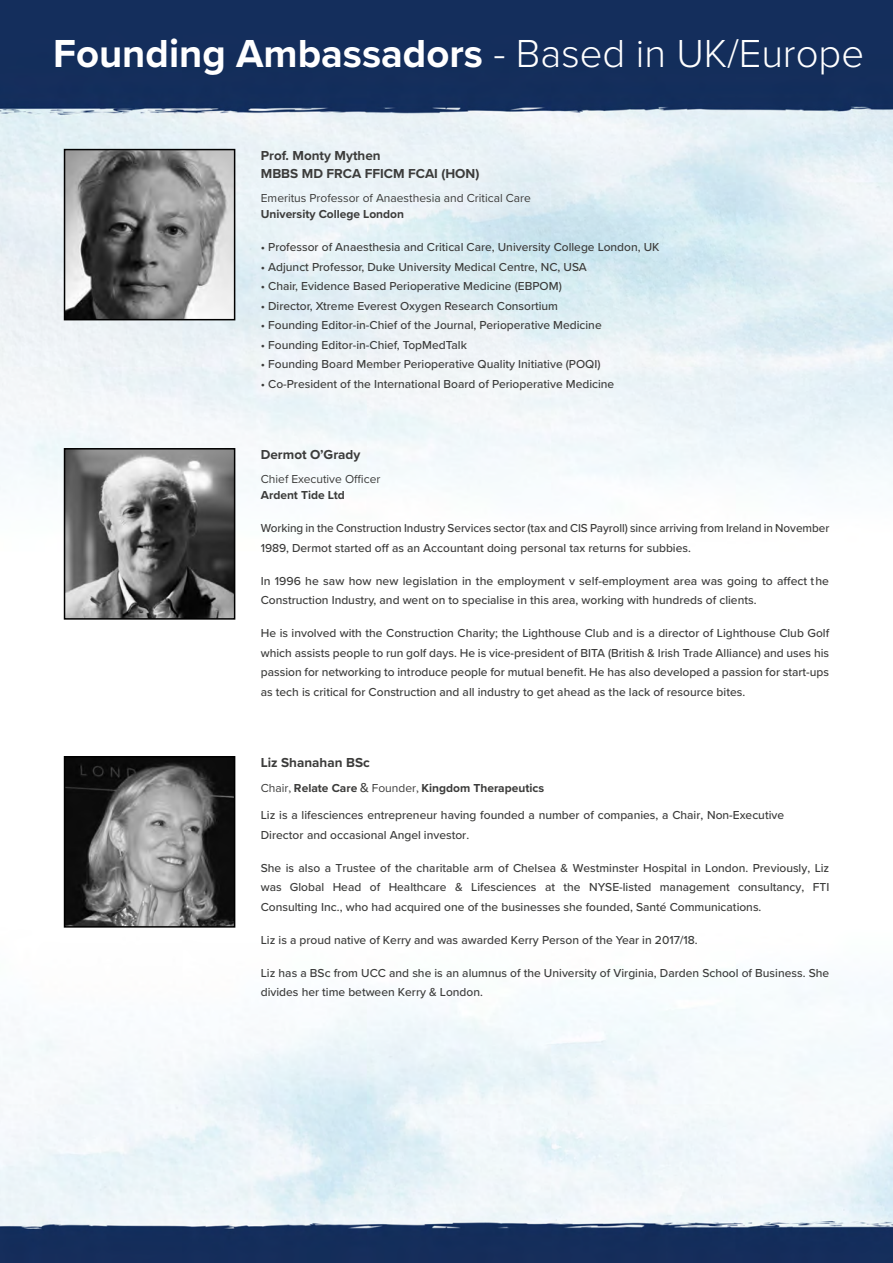
<style>
.page{position:relative;width:893px;height:1263px;background:#fff}
.page>*{position:absolute;margin:0;border:0;box-sizing:border-box;transform-origin:0 0}
.t1{font:700 40.5px "Proxima Nova";color:#fff}
.t2{font:700 13.5px "Proxima Nova";color:#3c3c3b}
.t3{font:500 12px/19.5px "Proxima Nova";color:#3c3c3b}
.t4{font:12px/16.5px "Proxima Nova";color:#3c3c3b}
.t5{font:700 12px "Proxima Nova";color:#3c3c3b}
.s1{font-weight:300}
.s2{font-weight:700}
.s3{font-weight:400}
.s4{font-family:"Minion Pro";font-weight:400}
.s5{font-family:"Calibri";font-weight:400;font-size:13.5px}
</style>
<div class="page">
<img style="left:0;top:0;width:893px;height:1263px">
<img style="left:67px;top:152px;width:165px;height:165px">
<div style="left:64px;top:149px;width:171px;height:171px;border:2px solid #000"></div>
<img style="left:67px;top:451px;width:165px;height:166px">
<div style="left:64px;top:448px;width:171px;height:172px;border:2px solid #000"></div>
<img style="left:67px;top:759px;width:165px;height:166px">
<div style="left:64px;top:756px;width:171px;height:172px;border:2px solid #000"></div>
<p class="t1" style="left:53px;top:24px;width:812px">Founding Ambassadors <span class="s1">- Based in UK/Europe</span></p>
<p class="t2" style="left:261px;top:145px;width:121px">Prof. Monty Mythen</p>
<p class="t2" style="left:261px;top:163px;width:220px">MBBS MD FRCA FFICM FCAI (HON)</p>
<p class="t4" style="left:261px;top:189px;width:272px">Emeritus Professor of Anaesthesia and Critical Care</p>
<p class="t5" style="left:261px;top:205px;width:145px">University College London</p>
<p class="t3" style="left:261px;top:237px;width:400px">• Professor of Anaesthesia and Critical Care, University College London, UK</p>
<p class="t3" style="left:261px;top:256px;width:328px">• Adjunct Professor, Duke University Medical Centre, NC, USA</p>
<p class="t3" style="left:261px;top:276px;width:302px">• Chair, Evidence Based Perioperative Medicine (EBPOM)</p>
<p class="t3" style="left:261px;top:295px;width:299px">• Director, Xtreme Everest Oxygen Research Consortium</p>
<p class="t3" style="left:261px;top:315px;width:342px">• Founding Editor-in-Chief of the Journal, Perioperative Medicine</p>
<p class="t3" style="left:261px;top:334px;width:208px">• Founding Editor-in-Chief, TopMedTalk</p>
<p class="t3" style="left:261px;top:354px;width:341px">• Founding Board Member Perioperative Quality Initiative (POQI)</p>
<p class="t3" style="left:261px;top:373px;width:355px">• Co-President of the International Board of Perioperative Medicine</p>
<p class="t2" style="left:261px;top:444px;width:101px">Dermot O’Grady</p>
<p class="t4" style="left:261px;top:470px;width:121px">Chief Executive Officer<br><span class="s2">Ardent Tide Ltd</span></p>
<p class="t3" style="left:261px;top:518px;width:570px">Working in the Construction Industry Services sector (tax and CIS Payroll) since arriving from Ireland in November<br>1989, Dermot started off as an Accountant doing personal tax returns for subbies.</p>
<p class="t3" style="left:261px;top:570px;width:570px">In 1996 he saw how new legislation in the employment v self-employment area was going to affect the<br>Construction Industry, and went on to specialise in this area, working with hundreds of clients.</p>
<p class="t3" style="left:261px;top:623px;width:570px;text-align:justify">He is involved with the Construction Charity; the Lighthouse Club and is a director of Lighthouse Club Golf which assists people to run golf days. He is vice-president of BITA (British &amp; Irish Trade Alliance) and uses his passion for networking to introduce people for mutual benefit. He has also developed a passion for start-ups as tech is critical for Construction and all industry to get ahead as the lack of resource bites.</p>
<p class="t2" style="left:261px;top:752px;width:111px">Liz Shanahan BSc</p>
<p class="t5" style="left:261px;top:779px;width:285px"><span class="s3">Chair</span><span class="s4">,</span> Relate Care <span class="s5">&amp;</span> <span class="s3">Founder</span><span class="s4">,</span> Kingdom Therapeutics</p>
<p class="t3" style="left:261px;top:805px;width:525px">Liz is a lifesciences entrepreneur having founded a number of companies, a Chair, Non-Executive<br>Director and occasional Angel investor.</p>
<p class="t3" style="left:261px;top:857px;width:570px;text-align:justify">She is also a Trustee of the charitable arm of Chelsea &amp; Westminster Hospital in London. Previously, Liz was Global Head of Healthcare &amp; Lifesciences at the NYSE-listed management consultancy, FTI Consulting Inc., who had acquired one of the businesses she founded, Santé Communications.</p>
<p class="t3" style="left:261px;top:929px;width:438px">Liz is a proud native of Kerry and was awarded Kerry Person of the Year in 2017/18.</p>
<p class="t3" style="left:261px;top:962px;width:570px">Liz has a BSc from UCC and she is an alumnus of the University of Virginia, Darden School of Business. She divides her time between Kerry &amp; London.</p>
</div>
